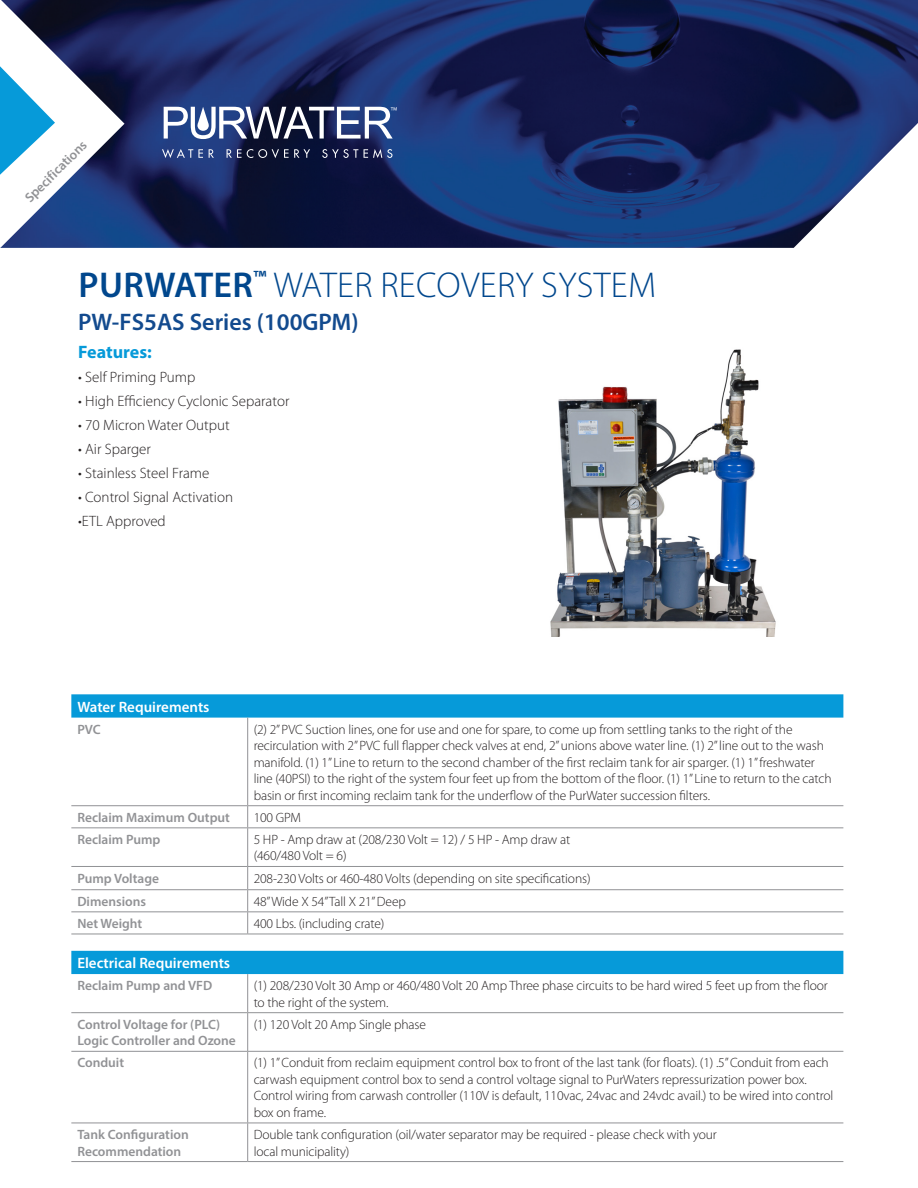
<style>
.page{position:relative;width:918px;height:1188px;background:#fff}
.page>*{position:absolute;margin:0;border:0;box-sizing:border-box;transform-origin:0 0}
.t1{font:300 36px "Myriad Pro";letter-spacing:.01em;color:#01478d}
.t2{font:600 24px "Myriad Pro";color:#124a8e}
.t3{font:700 18px "Myriad Pro";color:#069ad9}
.t4{font:300 15px "Myriad Pro";color:#231f20}
.t5{font:600 15px "Myriad Pro";color:#fff}
.t6{font:300 13.5px/16.5px "Myriad Pro";letter-spacing:-.01em;color:#231f20}
.t7{font:600 13.5px/16.5px "Myriad Pro";color:#919295}
.s1{font-weight:600}
</style>
<div class="page">
<img style="left:125px;top:0;width:793px;height:248px">
<svg style="left:162px;top:149px;width:41px;height:9px"></svg>
<svg style="left:209px;top:149px;width:5px;height:9px"></svg>
<svg style="left:227px;top:149px;width:83px;height:9px"></svg>
<svg style="left:322px;top:149px;width:36px;height:9px"></svg>
<svg style="left:364px;top:149px;width:28px;height:9px"></svg>
<svg style="left:164px;top:107px;width:233px;height:32px"></svg>
<svg style="left:0;top:0;width:125px;height:248px"></svg>
<img style="left:550px;top:349px;width:226px;height:287px">
<svg style="left:71px;top:694px;width:772px;height:24px;background:#0e9dda"></svg>
<hr style="left:247px;top:718px;width:1px;height:87px;background:#919295">
<hr style="left:71px;top:805px;width:177px;height:1px;background:#919295">
<hr style="left:248px;top:805px;width:595px;height:1px;background:#919295">
<svg style="left:247px;top:806px;width:1px;height:21px"></svg>
<hr style="left:71px;top:827px;width:177px;height:1px;background:#919295">
<hr style="left:248px;top:827px;width:595px;height:1px;background:#919295">
<hr style="left:247px;top:828px;width:1px;height:38px;background:#919295">
<hr style="left:71px;top:866px;width:177px;height:1px;background:#919295">
<hr style="left:248px;top:866px;width:595px;height:1px;background:#919295">
<hr style="left:71px;top:889px;width:177px;height:1px;background:#919295">
<hr style="left:248px;top:889px;width:595px;height:1px;background:#919295">
<hr style="left:71px;top:911px;width:177px;height:1px;background:#919295">
<hr style="left:248px;top:911px;width:595px;height:1px;background:#919295">
<svg style="left:247px;top:867px;width:1px;height:67px"></svg>
<hr style="left:71px;top:934px;width:177px;height:1px;background:#919295">
<hr style="left:248px;top:934px;width:595px;height:1px;background:#919295">
<div style="left:71px;top:951px;width:772px;height:23px;background:#069ad9"></div>
<hr style="left:247px;top:974px;width:1px;height:38px;background:#919295">
<hr style="left:71px;top:1012px;width:177px;height:1px;background:#919295">
<hr style="left:248px;top:1012px;width:595px;height:1px;background:#919295">
<hr style="left:247px;top:1013px;width:1px;height:38px;background:#919295">
<hr style="left:71px;top:1051px;width:177px;height:1px;background:#919295">
<hr style="left:248px;top:1051px;width:595px;height:1px;background:#919295">
<hr style="left:247px;top:1052px;width:1px;height:71px;background:#919295">
<hr style="left:71px;top:1123px;width:177px;height:1px;background:#919295">
<hr style="left:248px;top:1123px;width:595px;height:1px;background:#919295">
<hr style="left:247px;top:1123px;width:1px;height:38px;background:#919295">
<hr style="left:71px;top:1161px;width:177px;height:1px;background:#919295">
<hr style="left:248px;top:1161px;width:595px;height:1px;background:#919295">
<p class="t7" style="left:21px;top:194px;width:83px;rotate:-45deg">Specifications</p>
<h1 class="t1" style="left:79px;top:264px;width:579px"><span class="s1">PURWATER</span><sup>™</sup> WATER RECOVERY SYSTEM</h1>
<h2 class="t2" style="left:78px;top:307px;width:282px">PW-FS5AS Series (100GPM)</h2>
<h3 class="t3" style="left:78px;top:340px;width:75px">Features:</h3>
<p class="t4" style="left:78px;top:368px;width:119px">• Self Priming Pump</p>
<p class="t4" style="left:78px;top:392px;width:213px">• High Efficiency Cyclonic Separator</p>
<p class="t4" style="left:78px;top:416px;width:153px">• 70 Micron Water Output</p>
<p class="t4" style="left:78px;top:440px;width:74px">• Air Sparger</p>
<p class="t4" style="left:78px;top:464px;width:133px">• Stainless Steel Frame</p>
<p class="t4" style="left:78px;top:488px;width:156px">• Control Signal Activation</p>
<p class="t4" style="left:78px;top:512px;width:89px">•ETL Approved</p>
<p class="t5" style="left:77px;top:697px;width:134px">Water Requirements</p>
<p class="t7" style="left:77px;top:721px;width:25px">PVC</p>
<p class="t6" style="left:254px;top:721px;width:579px">(2) 2” PVC Suction lines, one for use and one for spare, to come up from settling tanks to the right of the recirculation with 2” PVC full flapper check valves at end, 2” unions above water line. (1) 2” line out to the wash manifold. (1) 1” Line to return to the second chamber of the first reclaim tank for air sparger. (1) 1” freshwater line (40PSI) to the right of the system four feet up from the bottom of the floor. (1) 1” Line to return to the catch basin or first incoming reclaim tank for the underflow of the PurWater succession filters.</p>
<p class="t7" style="left:77px;top:809px;width:154px">Reclaim Maximum Output</p>
<p class="t6" style="left:254px;top:809px;width:49px">100 GPM</p>
<p class="t7" style="left:77px;top:831px;width:85px">Reclaim Pump</p>
<p class="t6" style="left:254px;top:831px;width:318px">5 HP - Amp draw at (208/230 Volt = 12) / 5 HP - Amp draw at (460/480 Volt = 6)</p>
<p class="t7" style="left:77px;top:869px;width:83px">Pump Voltage</p>
<p class="t6" style="left:254px;top:870px;width:338px">208-230 Volts or 460-480 Volts (depending on site specifications)</p>
<p class="t7" style="left:77px;top:893px;width:70px">Dimensions</p>
<p class="t6" style="left:254px;top:893px;width:154px">48” Wide X 54”Tall X 21” Deep</p>
<p class="t7" style="left:77px;top:915px;width:66px">Net Weight</p>
<p class="t6" style="left:254px;top:915px;width:132px">400 Lbs. (including crate)</p>
<p class="t5" style="left:77px;top:953px;width:154px">Electrical Requirements</p>
<p class="t7" style="left:77px;top:977px;width:136px">Reclaim Pump and VFD</p>
<p class="t6" style="left:254px;top:977px;width:576px">(1) 208/230 Volt 30 Amp or 460/480 Volt 20 Amp Three phase circuits to be hard wired 5 feet up from the floor to the right of the system.</p>
<p class="t7" style="left:77px;top:1016px;width:160px">Control Voltage for (PLC)<br>Logic Controller and Ozone</p>
<p class="t6" style="left:254px;top:1016px;width:174px">(1) 120 Volt 20 Amp Single phase</p>
<p class="t7" style="left:77px;top:1054px;width:48px">Conduit</p>
<p class="t6" style="left:254px;top:1055px;width:581px">(1) 1” Conduit from reclaim equipment control box to front of the last tank (for floats). (1) .5” Conduit from each carwash equipment control box to send a control voltage signal to PurWaters repressurization power box.<br>Control wiring from carwash controller (110V is default, 110vac, 24vac and 24vdc avail.) to be wired into control box on frame.</p>
<p class="t7" style="left:77px;top:1126px;width:113px">Tank Configuration<br>Recommendation</p>
<p class="t6" style="left:254px;top:1126px;width:465px">Double tank configuration (oil/water separator may be required - please check with your local municipality)</p>
</div>
